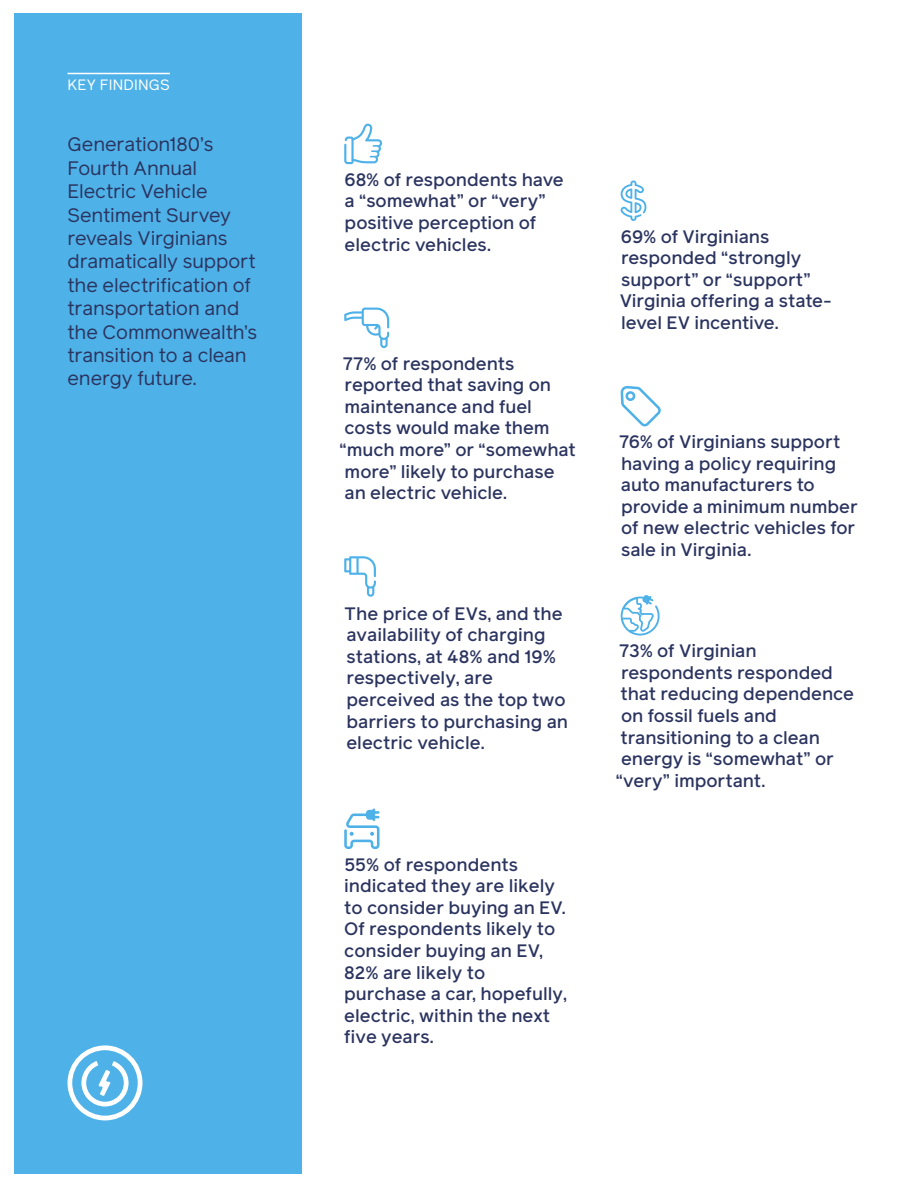
<style>
.page{position:relative;width:918px;height:1188px;background:#fff}
.page>*{position:absolute;margin:0;border:0;box-sizing:border-box;transform-origin:0 0}
.t1{font:19.5px/23.4px "Reader";letter-spacing:-.005em;color:#2b345f}
.t2{font:500 18px/21.6px "Reader";color:#2b345f}
.t3{font:15px "Reader";letter-spacing:.015em;color:#fff}
</style>
<div class="page">
<svg style="left:344px;top:124px;width:38px;height:40px"></svg>
<svg style="left:344px;top:308px;width:45px;height:40px"></svg>
<svg style="left:344px;top:556px;width:32px;height:41px"></svg>
<svg style="left:344px;top:809px;width:35px;height:40px"></svg>
<svg style="left:621px;top:180px;width:25px;height:41px"></svg>
<svg style="left:621px;top:386px;width:40px;height:40px"></svg>
<svg style="left:620px;top:595px;width:40px;height:41px"></svg>
<div style="left:14px;top:13px;width:288px;height:1161px;background:#4eb1e8"></div>
<svg style="left:68px;top:1045px;width:75px;height:75px"></svg>
<hr style="left:68px;top:73px;width:102px;height:1px;background:#fff">
<p class="t3" style="left:68px;top:78px;width:104px">KEY FINDINGS</p>
<p class="t1" style="left:68px;top:134px;width:191px">Generation180’s<br>Fourth Annual<br>Electric Vehicle<br>Sentiment Survey reveals Virginians dramatically support the electrification of transportation and the Commonwealth’s transition to a clean energy future.</p>
<p class="t2" style="left:344px;top:170px;width:221px">68% of respondents have a “somewhat” or “very” positive perception of electric vehicles.</p>
<p class="t2" style="left:339px;top:354px;width:238px">77% of respondents reported that saving on maintenance and fuel costs would make them “much more” or “somewhat more” likely to purchase<br>an electric vehicle.</p>
<p class="t2" style="left:344px;top:602px;width:225px">The price of EVs, and the availability of charging stations, at 48% and 19% respectively, are perceived as the top two barriers to purchasing an electric vehicle.</p>
<p class="t2" style="left:344px;top:855px;width:224px">55% of respondents indicated they are likely to consider buying an EV.<br>Of respondents likely to consider buying an EV,<br>82% are likely to purchase a car, hopefully, electric, within the next five years.</p>
<p class="t2" style="left:620px;top:227px;width:214px">69% of Virginians responded “strongly support” or “support”<br>Virginia offering a state&shy;level EV incentive.</p>
<p class="t2" style="left:619px;top:432px;width:240px">76% of Virginians support having a policy requiring auto manufacturers to provide a minimum number of new electric vehicles for sale in Virginia.</p>
<p class="t2" style="left:616px;top:642px;width:240px">73% of Virginian respondents responded that reducing dependence on fossil fuels and transitioning to a clean energy is “somewhat” or “very” important.</p>
</div>
